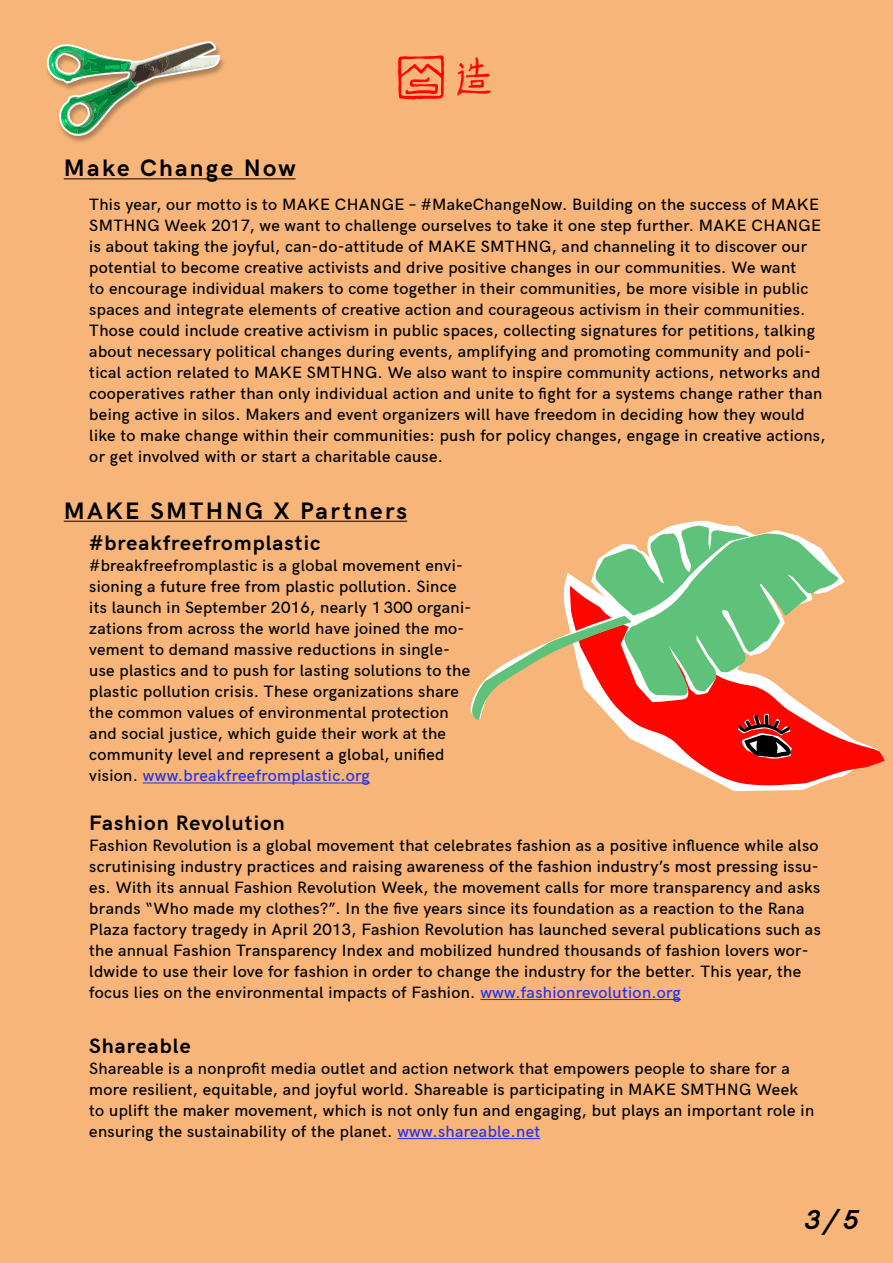
<style>
.page{position:relative;width:893px;height:1263px;background:#f7b579}
.page>*{position:absolute;margin:0;border:0;box-sizing:border-box;transform-origin:0 0}
.t1{font:italic 700 27px "HK Grotesk";color:#000}
.t2{font:700 24px "HK Grotesk";letter-spacing:.1em;color:#000}
.t3{font:700 21px "HK Grotesk";letter-spacing:.05em;color:#000}
.t4{font:500 16.5px/21px "HK Grotesk";letter-spacing:.02em;color:#000}
.s1{color:#2632ed}
</style>
<div class="page">
<svg style="left:398px;top:55px;width:46px;height:44px;background:#fa6e48"></svg>
<svg style="left:457px;top:57px;width:34px;height:39px"></svg>
<hr style="left:64px;top:178px;width:232px;height:1px;background:#000">
<hr style="left:64px;top:521px;width:343px;height:1px;background:#000">
<hr style="left:143px;top:783px;width:227px;height:1px;background:#2632ed">
<hr style="left:480px;top:999px;width:201px;height:1px;background:#2632ed">
<hr style="left:397px;top:1138px;width:143px;height:1px;background:#2632ed">
<svg style="left:564px;top:573px;width:317px;height:218px;background:#f8c18e"></svg>
<svg style="left:570px;top:586px;width:315px;height:200px;background:#f98f63"></svg>
<svg style="left:469px;top:521px;width:376px;height:240px;background:#cda475"></svg>
<div style="left:15px;top:0;width:220px;height:192px;background:#f7b579"></div>
<svg style="left:47px;top:41px;width:173px;height:95px;background:#bfac7a"></svg>
<h2 class="t2" style="left:64px;top:150px;width:233px">Make Change Now</h2>
<p class="t4" style="left:89px;top:193px;width:738px">This year, our motto is to MAKE CHANGE – #MakeChangeNow. Building on the success of MAKE SMTHNG Week 2017, we want to challenge ourselves to take it one step further. MAKE CHANGE is about taking the joyful, can-do-attitude of MAKE SMTHNG, and channeling it to discover our potential to become creative activists and drive positive changes in our communities. We want<br>to encourage individual makers to come together in their communities, be more visible in public spaces and integrate elements of creative action and courageous activism in their communities.<br>Those could include creative activism in public spaces, collecting signatures for petitions, talking about necessary political changes during events, amplifying and promoting community and poli&shy;tical action related to MAKE SMTHNG. We also want to inspire community actions, networks and cooperatives rather than only individual action and unite to fight for a systems change rather than being active in silos. Makers and event organizers will have freedom in deciding how they would like to make change within their communities: push for policy changes, engage in creative actions, or get involved with or start a charitable cause.</p>
<h2 class="t2" style="left:64px;top:493px;width:345px">MAKE SMTHNG X Partners</h2>
<p class="t3" style="left:89px;top:527px;width:233px">#breakfreefromplastic</p>
<p class="t4" style="left:89px;top:554px;width:384px">#breakfreefromplastic is a global movement envi&shy;sioning a future free from plastic pollution. Since its launch in September 2016, nearly 1 300 organi&shy;zations from across the world have joined the mo&shy;vement to demand massive reductions in single&shy;use plastics and to push for lasting solutions to the plastic pollution crisis. These organizations share the common values of environmental protection and social justice, which guide their work at the community level and represent a global, unified vision. <span class="s1">www.breakfreefromplastic.org</span></p>
<p class="t3" style="left:89px;top:807px;width:197px">Fashion Revolution</p>
<p class="t4" style="left:89px;top:833px;width:733px">Fashion Revolution is a global movement that celebrates fashion as a positive influence while also scrutinising industry practices and raising awareness of the fashion industry’s most pressing issu&shy;es. With its annual Fashion Revolution Week, the movement calls for more transparency and asks brands “Who made my clothes?”. In the five years since its foundation as a reaction to the Rana Plaza factory tragedy in April 2013, Fashion Revolution has launched several publications such as the annual Fashion Transparency Index and mobilized hundred thousands of fashion lovers wor&shy;ldwide to use their love for fashion in order to change the industry for the better. This year, the focus lies on the environmental impacts of Fashion. <span class="s1">www.fashionrevolution.org</span></p>
<p class="t3" style="left:89px;top:1030px;width:103px">Shareable</p>
<p class="t4" style="left:89px;top:1056px;width:726px">Shareable is a nonprofit media outlet and action network that empowers people to share for a more resilient, equitable, and joyful world. Shareable is participating in MAKE SMTHNG Week to uplift the maker movement, which is not only fun and engaging, but plays an important role in ensuring the sustainability of the planet. <span class="s1">www.shareable.net</span></p>
<h1 class="t1" style="left:805px;top:1199px;width:56px">3/5</h1>
</div>
